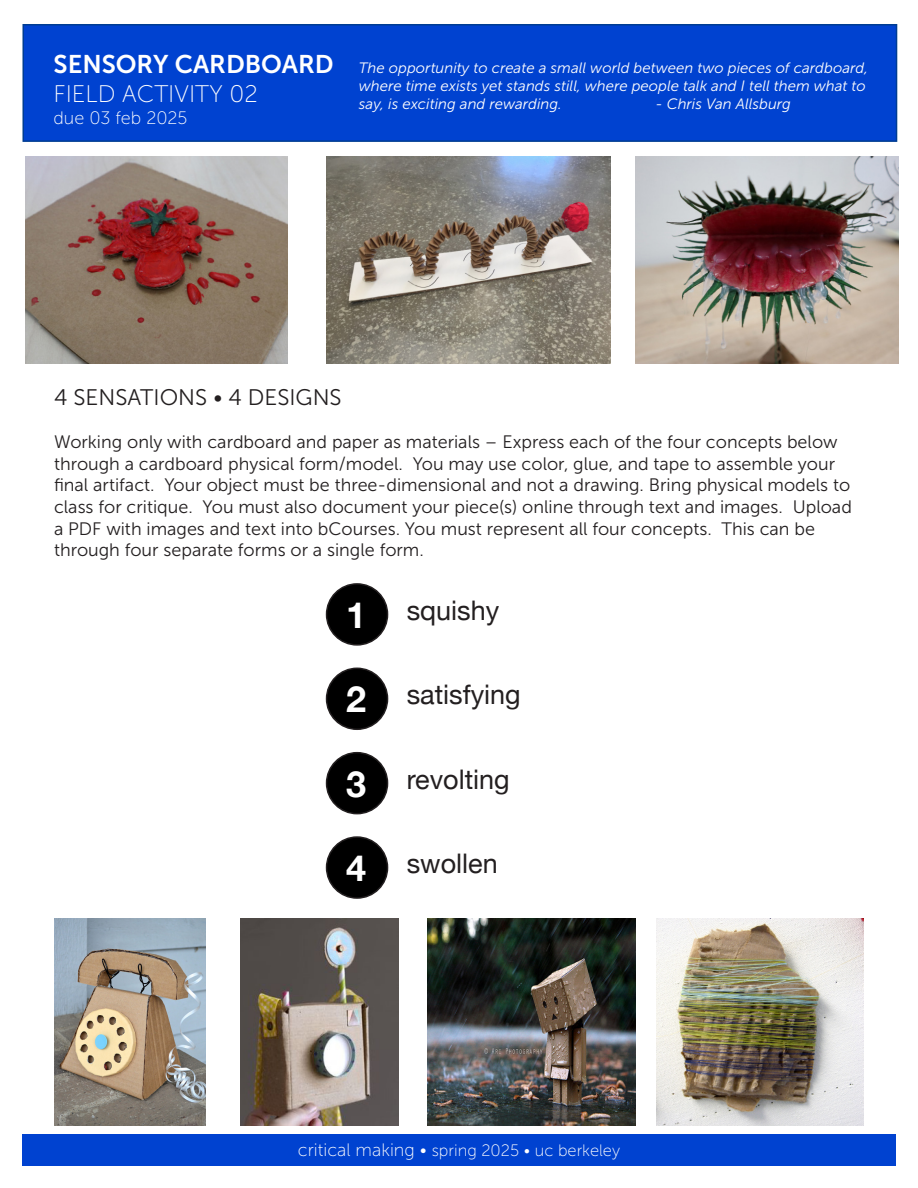
<style>
.page{position:relative;width:918px;height:1188px;background:#fff}
.page>*{position:absolute;margin:0;border:0;box-sizing:border-box;transform-origin:0 0}
.t1{font:700 36px "Helvetica Neue";color:#fff}
.Paragraph_Style_1{font:27px "Helvetica Neue";color:#231f20}
.t2{font:25.5px "Museo Sans 700";color:#fff}
.t3{font:24px "Museo Sans 100";color:#fff}
.Paragraph_Style_1-2{font:22.5px "Museo Sans 300";color:#231f20}
.Paragraph_Style_1-3{font:18px/21.6px "Museo Sans 300";color:#231f20}
.t4{font:18px "Museo Sans 100";color:#fff}
.t5{font:16.5px "Museo Sans 100";color:#fff}
.t6{font:italic 15px/18px "Museo Sans 300";color:#fff}
.s1{font-size:18px}
</style>
<div class="page">
<div style="left:22px;top:24px;width:875px;height:118px;background:#0042d0;border:2px solid #003d92"></div>
<img style="left:326px;top:156px;width:284px;height:208px">
<img style="left:656px;top:918px;width:208px;height:207px">
<div style="left:327px;top:584px;width:61px;height:61px;background:#000;border-radius:50%"></div>
<div style="left:326px;top:583px;width:62px;height:63px;border:2px solid #231f20;border-radius:50%"></div>
<div style="left:327px;top:668px;width:61px;height:61px;background:#000;border-radius:50%"></div>
<div style="left:326px;top:668px;width:62px;height:62px;border:2px solid #231f20;border-radius:50%"></div>
<div style="left:327px;top:753px;width:61px;height:61px;background:#000;border-radius:50%"></div>
<div style="left:326px;top:752px;width:62px;height:62px;border:2px solid #231f20;border-radius:50%"></div>
<div style="left:327px;top:837px;width:61px;height:61px;background:#000;border-radius:50%"></div>
<div style="left:326px;top:836px;width:62px;height:63px;border:2px solid #231f20;border-radius:50%"></div>
<img style="left:428px;top:918px;width:208px;height:207px">
<img style="left:54px;top:918px;width:151px;height:207px">
<img style="left:240px;top:918px;width:159px;height:207px">
<div style="left:22px;top:1134px;width:874px;height:31px;background:#0042d0"></div>
<img style="left:26px;top:156px;width:262px;height:208px">
<img style="left:636px;top:156px;width:262px;height:208px">
<p class="t2" style="left:54px;top:50px;width:282px">SENSORY CARDBOARD</p>
<p class="t3" style="left:54px;top:81px;width:206px">FIELD ACTIVITY 02</p>
<p class="t4" style="left:54px;top:108px;width:136px">due 03 feb 2025</p>
<p class="t6" style="left:359px;top:59px;width:511px">The opportunity to create a small world between two pieces of cardboard, where time exists yet stands still, where people talk and I tell them what to say, is exciting and rewarding.</p>
<p class="t6" style="left:655px;top:95px;width:137px">- Chris Van Allsburg</p>
<p class="Paragraph_Style_1-2" style="left:54px;top:385px;width:289px">4 SENSATIONS • 4 DESIGNS</p>
<p class="Paragraph_Style_1-3" style="left:54px;top:431px;width:799px">Working only with cardboard and paper as materials – Express each of the four concepts below through a cardboard physical form/model. You may use color, glue, and tape to assemble your final artifact. Your object must be three-dimensional and not a drawing. Bring physical models to class for critique. You must also document your piece(s) online through text and images. Upload a PDF with images and text into bCourses. You must represent all four concepts. This can be through four separate forms or a single form.</p>
<p class="t1" style="left:346px;top:587px;width:22px">1</p>
<p class="Paragraph_Style_1" style="left:407px;top:591px;width:94px">squishy</p>
<p class="t1" style="left:346px;top:671px;width:22px">2</p>
<p class="Paragraph_Style_1" style="left:407px;top:675px;width:115px">satisfying</p>
<p class="t1" style="left:346px;top:755px;width:22px">3</p>
<p class="Paragraph_Style_1" style="left:407px;top:760px;width:105px">revolting</p>
<p class="t1" style="left:346px;top:840px;width:22px">4</p>
<p class="Paragraph_Style_1" style="left:407px;top:844px;width:92px">swollen</p>
<p class="t5" style="left:298px;top:1142px;width:324px"><span class="s1">critical making •</span> spring 2025 • uc berkeley</p>
</div>
